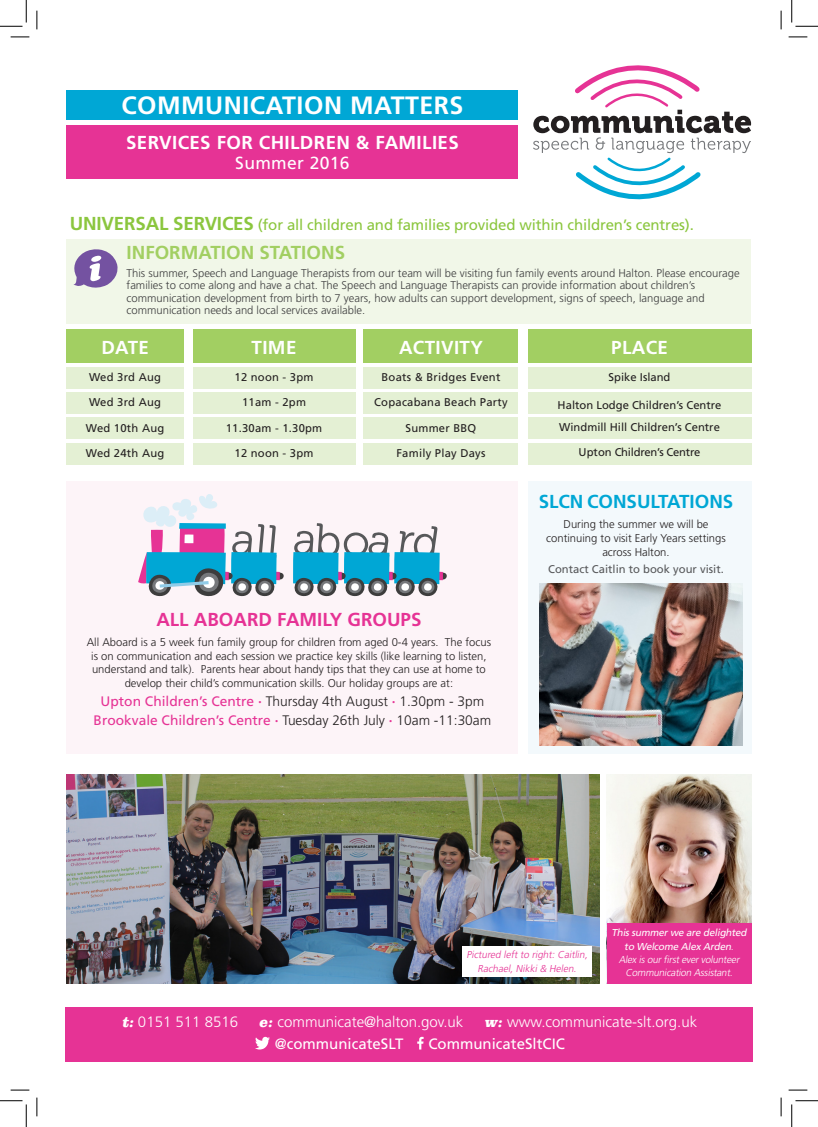
<style>
.page{position:relative;width:818px;height:1127px;background:#fff}
.page>*{position:absolute;margin:0;border:0;box-sizing:border-box;transform-origin:0 0}
.t1{font:700 25px "Frutiger";letter-spacing:.02em;color:#fff}
.t2{font:700 18.75px "Frutiger";letter-spacing:.02em;color:#fff}
.t3{font:700 18.75px "Frutiger";color:#e63395}
.t4{font:700 18.75px "Frutiger";color:#a2cf62}
.t5{font:700 18.75px "Frutiger";color:#00a7d5}
.t6{font:17.5px "Frutiger";letter-spacing:.02em;color:#fff}
.t7{font:15px "Frutiger";letter-spacing:-.01em;color:#8bc63e}
.t8{font:300 15px "Frutiger";color:#fff}
.t9{font:15px "Frutiger";color:#fff}
.t10{font:300 13.75px "Frutiger";color:#231f20}
.t11{font:300 11.25px/12.5px "Frutiger";color:#3e3e3f}
.t12{font:300 11.25px/13.8px "Frutiger";color:#231f20;text-align:center}
.t13{font:11.25px "Frutiger";letter-spacing:.02em;color:#231f20}
.t14{font:11.25px "Frutiger";color:#231f20}
.t15{font:11.25px "Frutiger";color:#57585a}
.t16{font:11.25px "Frutiger";letter-spacing:-.02em;color:#231f20}
.t17{font:italic 300 10px/13.1px "Frutiger";color:#fff;text-align:center}
.t18{font:italic 300 10px/13.8px "Frutiger";color:#e63395;text-align:center}
.t19{font:italic 10px/13.1px "Frutiger";color:#fff;text-align:center}
.s1{font-weight:700;font-size:18.75px}
.s2{font-weight:400;color:#e63395}
.s3{font-weight:700;color:#e63395}
.s4{font-weight:300}
.s5{font-family:"Clarendon BT";font-weight:900;font-style:italic}
</style>
<div class="page">
<svg style="left:533px;top:65px;width:218px;height:135px"></svg>
<div style="left:67px;top:90px;width:451px;height:29px;background:#00a7d5"></div>
<div style="left:67px;top:126px;width:451px;height:53px;background:#e63395"></div>
<div style="left:66px;top:329px;width:118px;height:33px;background:#a2cf62"></div>
<div style="left:66px;top:392px;width:118px;height:21px;background:#e4f0d4"></div>
<div style="left:66px;top:417px;width:118px;height:22px;background:#e4f0d4"></div>
<div style="left:66px;top:443px;width:118px;height:21px;background:#e4f0d4"></div>
<div style="left:66px;top:367px;width:118px;height:21px;background:#e4f0d4"></div>
<div style="left:528px;top:367px;width:223px;height:21px;background:#e4f0d4"></div>
<div style="left:528px;top:392px;width:223px;height:21px;background:#e4f0d4"></div>
<div style="left:528px;top:417px;width:223px;height:22px;background:#e4f0d4"></div>
<div style="left:528px;top:443px;width:223px;height:21px;background:#e4f0d4"></div>
<div style="left:193px;top:392px;width:162px;height:21px;background:#e4f0d4"></div>
<div style="left:193px;top:417px;width:162px;height:22px;background:#e4f0d4"></div>
<div style="left:193px;top:443px;width:162px;height:21px;background:#e4f0d4"></div>
<div style="left:193px;top:367px;width:162px;height:21px;background:#e4f0d4"></div>
<div style="left:193px;top:329px;width:162px;height:33px;background:#a2cf62"></div>
<div style="left:364px;top:392px;width:154px;height:21px;background:#e4f0d4"></div>
<div style="left:364px;top:417px;width:154px;height:22px;background:#e4f0d4"></div>
<div style="left:364px;top:443px;width:154px;height:21px;background:#e4f0d4"></div>
<div style="left:364px;top:367px;width:154px;height:21px;background:#e4f0d4"></div>
<div style="left:364px;top:329px;width:154px;height:33px;background:#a2cf62"></div>
<div style="left:528px;top:329px;width:223px;height:33px;background:#a2cf62"></div>
<div style="left:66px;top:239px;width:685px;height:84px;background:#f1f7e8"></div>
<div style="left:66px;top:1006px;width:687px;height:55px;background:#e63395"></div>
<svg style="left:255px;top:1036px;width:15px;height:13px"></svg>
<svg style="left:417px;top:1036px;width:7px;height:13px"></svg>
<div style="left:67px;top:481px;width:451px;height:273px;background:#fdf4f8"></div>
<div style="left:528px;top:481px;width:223px;height:273px;background:#f3f9fc"></div>
<svg style="left:138px;top:494px;width:309px;height:103px"></svg>
<svg style="left:73px;top:249px;width:45px;height:39px"></svg>
<img style="left:67px;top:774px;width:532px;height:209px">
<img style="left:607px;top:774px;width:144px;height:149px">
<img style="left:539px;top:583px;width:203px;height:162px">
<div style="left:462px;top:946px;width:129px;height:30px;background:#fff"></div>
<div style="left:607px;top:923px;width:144px;height:60px;background:#e63395"></div>
<svg style="left:11px;top:36px;width:18px;height:2px"></svg>
<svg style="left:788px;top:36px;width:19px;height:2px"></svg>
<svg style="left:11px;top:1089px;width:18px;height:1px"></svg>
<svg style="left:788px;top:1089px;width:19px;height:1px"></svg>
<svg style="left:36px;top:11px;width:2px;height:18px"></svg>
<svg style="left:36px;top:1097px;width:2px;height:18px"></svg>
<svg style="left:780px;top:11px;width:2px;height:18px"></svg>
<svg style="left:780px;top:1097px;width:2px;height:18px"></svg>
<svg style="left:0;top:0;width:27px;height:27px"></svg>
<svg style="left:0;top:1100px;width:27px;height:26px"></svg>
<svg style="left:791px;top:0;width:27px;height:27px"></svg>
<svg style="left:791px;top:1100px;width:27px;height:26px"></svg>
<p class="t1" style="left:121px;top:91px;width:344px">COMMUNICATION MATTERS</p>
<p class="t2" style="left:126px;top:131px;width:334px">SERVICES FOR CHILDREN &amp; FAMILIES</p>
<p class="t6" style="left:235px;top:152px;width:116px">Summer 2016</p>
<p class="t7" style="left:70px;top:215px;width:625px"><span class="s1">UNIVERSAL SERVICES</span> (for all children and families provided within children’s centres).</p>
<p class="t4" style="left:127px;top:242px;width:220px">INFORMATION STATIONS</p>
<p class="t11" style="left:127px;top:266px;width:615px">This summer, Speech and Language Therapists from our team will be visiting fun family events around Halton. Please encourage families to come along and have a chat. The Speech and Language Therapists can provide information about children’s communication development from birth to 7 years, how adults can support development, signs of speech, language and communication needs and local services available.</p>
<p class="t2" style="left:101px;top:336px;width:49px">DATE</p>
<p class="t2" style="left:252px;top:336px;width:46px">TIME</p>
<p class="t2" style="left:399px;top:336px;width:85px">ACTIVITY</p>
<p class="t2" style="left:611px;top:336px;width:58px">PLACE</p>
<p class="t13" style="left:89px;top:370px;width:73px">Wed 3rd Aug</p>
<p class="t14" style="left:609px;top:370px;width:63px">Spike Island</p>
<p class="t14" style="left:558px;top:398px;width:165px">Halton Lodge Children’s Centre</p>
<p class="t14" style="left:559px;top:421px;width:162px">Windmill Hill Children’s Centre</p>
<p class="t16" style="left:579px;top:445px;width:123px">Upton Children’s Centre</p>
<p class="t13" style="left:381px;top:370px;width:120px">Boats &amp; Bridges Event</p>
<p class="t13" style="left:235px;top:370px;width:80px">12 noon - 3pm</p>
<p class="t13" style="left:89px;top:396px;width:73px">Wed 3rd Aug</p>
<p class="t13" style="left:86px;top:421px;width:80px">Wed 10th Aug</p>
<p class="t13" style="left:86px;top:446px;width:80px">Wed 24th Aug</p>
<p class="t13" style="left:374px;top:396px;width:135px">Copacabana Beach Party</p>
<p class="t13" style="left:406px;top:421px;width:72px">Summer BBQ</p>
<p class="t13" style="left:396px;top:446px;width:91px">Family Play Days</p>
<p class="t13" style="left:242px;top:396px;width:65px">11am - 2pm</p>
<p class="t13" style="left:226px;top:421px;width:98px">11.30am - 1.30pm</p>
<p class="t13" style="left:235px;top:446px;width:80px">12 noon - 3pm</p>
<p class="t3" style="left:156px;top:608px;width:267px">ALL ABOARD FAMILY GROUPS</p>
<p class="t12" style="left:87px;top:634px;width:406px">All Aboard is a 5 week fun family group for children from aged 0-4 years. The focus is on communication and each session we practice key skills (like learning to listen, understand and talk). Parents hear about handy tips that they can use at home to develop their child’s communication skills. Our holiday groups are at:</p>
<p class="t10" style="left:101px;top:693px;width:385px"><span class="s2">Upton Children’s Centre</span> <span class="s3">·</span> Thursday 4th August <span class="s3">·</span> 1.30pm - 3pm</p>
<p class="t10" style="left:94px;top:711px;width:399px"><span class="s2">Brookvale Children’s Centre</span> <span class="s3">·</span> Tuesday 26th July <span class="s3">·</span> 10am -11:30am</p>
<p class="t5" style="left:539px;top:490px;width:196px">SLCN CONSULTATIONS</p>
<p class="t12" style="left:546px;top:517px;width:181px">During the summer we will be continuing to visit Early Years settings across Halton.</p>
<p class="t15" style="left:548px;top:562px;width:177px">Contact Caitlin to book your visit.</p>
<p class="t18" style="left:466px;top:947px;width:124px">Pictured left to right: Caitlin,<br>Rachael, Nikki &amp; Helen.</p>
<p class="t19" style="left:611px;top:926px;width:139px">Thissummerwe are delighted to Welcome Alex Arden<span class="s4">.</span></p>
<p class="t17" style="left:619px;top:952px;width:124px">Alex isourfirstevervolunteer<br>Communication Assistant.</p>
<p class="t8" style="left:122px;top:1013px;width:118px"><span class="s5">t:</span> 0151 511 8516</p>
<p class="t8" style="left:259px;top:1013px;width:206px"><span class="s5">e:</span> communicate@halton.gov.uk</p>
<p class="t8" style="left:484px;top:1013px;width:214px"><span class="s5">w:</span> www.communicate-slt.org.uk</p>
<p class="t9" style="left:275px;top:1034px;width:130px">@communicateSLT</p>
<p class="t9" style="left:428px;top:1034px;width:138px">CommunicateSltCIC</p>
</div>
